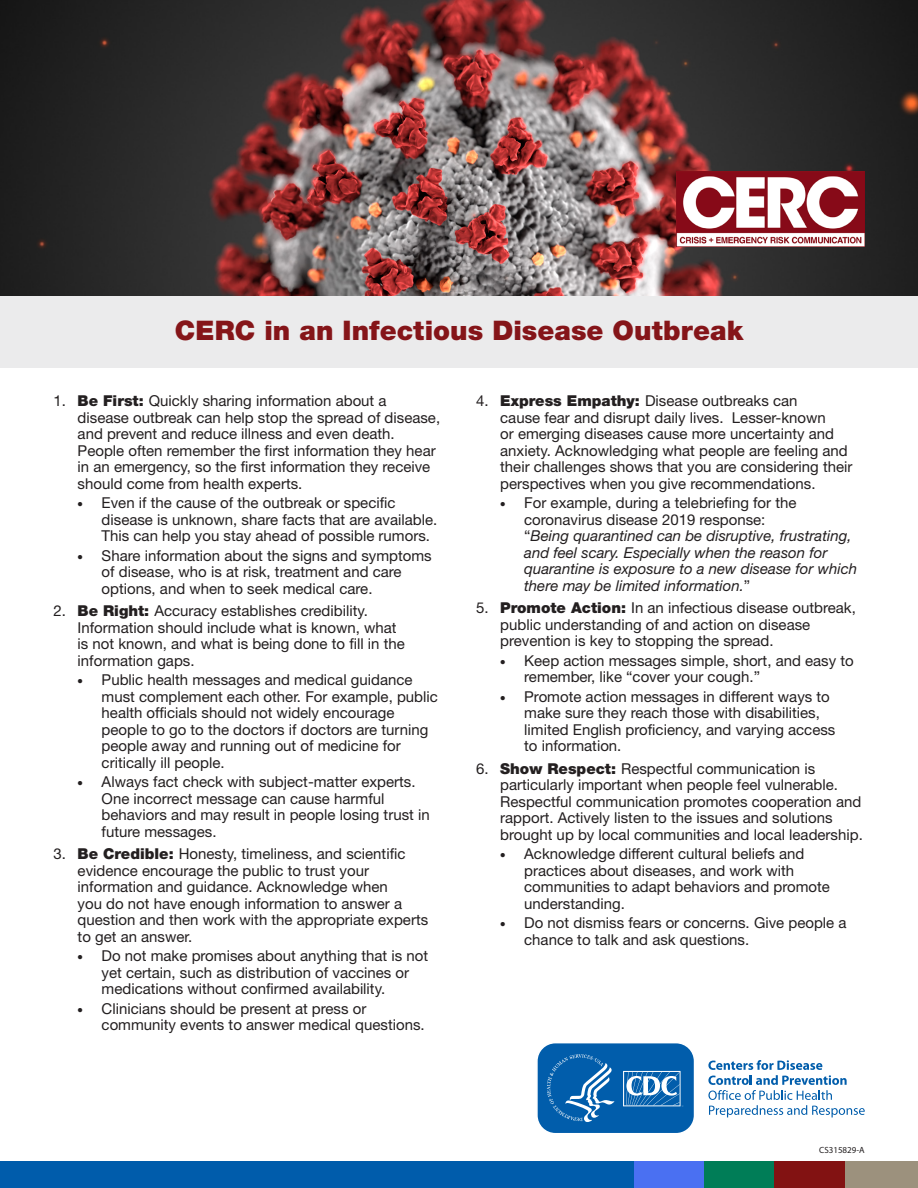
<style>
.page{position:relative;width:918px;height:1188px;background:#fff}
.page>*{position:absolute;margin:0;border:0;box-sizing:border-box;transform-origin:0 0}
.t1{font:900 27px "Helvetica Neue LT Std";letter-spacing:.005em;color:#851519}
.L1{font:15px/16.5px "Helvetica Neue LT Std";color:#231f20}
.L{font:15px/16.5px "Helvetica Neue LT Std";color:#231f20}
.L-2{font:italic 15px/16.5px "Helvetica Neue LT Std";color:#231f20}
.t2{font:9px "Myriad Pro";color:#231f20}
.s1{font-weight:900}
.s2{font-family:"Myriad Pro";font-weight:900}
.s3{font-family:"Myriad Pro";font-weight:900;font-style:normal}
.s4{font-style:normal}
</style>
<div class="page">
<div style="left:0;top:283px;width:918px;height:85px;background:#ebebec"></div>
<svg style="left:708px;top:1060px;width:157px;height:57px"></svg>
<svg style="left:537px;top:1043px;width:157px;height:90px;background:#2272b6"></svg>
<div style="left:0;top:1161px;width:915px;height:27px;background:#005cab"></div>
<div style="left:634px;top:1161px;width:71px;height:27px;background:#4a70f2"></div>
<div style="left:704px;top:1161px;width:70px;height:27px;background:#007d57"></div>
<div style="left:774px;top:1161px;width:71px;height:27px;background:#821212"></div>
<div style="left:845px;top:1161px;width:73px;height:27px;background:#9c917d"></div>
<img style="left:0;top:0;width:918px;height:296px">
<img style="left:677px;top:172px;width:188px;height:75px">
<h1 class="t1" style="left:175px;top:314px;width:570px">CERC in an Infectious Disease Outbreak</h1>
<p class="L1" style="left:78px;top:393px;width:364px;text-indent:-24px">1. <span class="s1">Be First:</span> Quickly sharing information about a disease outbreak can help stop the spread of disease, and prevent and reduce illness and even death.<br>People often remember the first information they hear in an emergency, so the first information they receive should come from health experts.</p>
<p class="L" style="left:102px;top:495px;width:337px;text-indent:-24px"><span class="s2">•</span> Even if the cause of the outbreak or specific disease is unknown, share facts that are available.<br>This can help you stay ahead of possible rumors.</p>
<p class="L" style="left:102px;top:547px;width:332px;text-indent:-24px"><span class="s2">•</span> Share information about the signs and symptoms of disease, who is at risk, treatment and care options, and when to seek medical care.</p>
<p class="L1" style="left:78px;top:603px;width:329px;text-indent:-24px">2. <span class="s1">Be Right:</span> Accuracy establishes credibility.<br>Information should include what is known, what is not known, and what is being done to fill in the information gaps.</p>
<p class="L" style="left:102px;top:672px;width:338px;text-indent:-24px"><span class="s2">•</span> Public health messages and medical guidance must complement each other. For example, public health officials should not widely encourage people to go to the doctors if doctors are turning people away and running out of medicine for critically ill people.</p>
<p class="L" style="left:102px;top:774px;width:330px;text-indent:-24px"><span class="s2">•</span> Always fact check with subject-matter experts.<br>One incorrect message can cause harmful behaviors and may result in people losing trust in future messages.</p>
<p class="L1" style="left:78px;top:846px;width:352px;text-indent:-24px">3. <span class="s1">Be Credible:</span> Honesty, timeliness, and scientific evidence encourage the public to trust your information and guidance. Acknowledge when<br>you do not have enough information to answer a question and then work with the appropriate experts to get an answer.</p>
<p class="L" style="left:102px;top:948px;width:328px;text-indent:-24px"><span class="s2">•</span> Do not make promises about anything that is not yet certain, such as distribution of vaccines or medications without confirmed availability.</p>
<p class="L" style="left:102px;top:1000px;width:325px;text-indent:-24px"><span class="s2">•</span> Clinicians should be present at press or community events to answer medical questions.</p>
<p class="L1" style="left:500px;top:393px;width:354px;text-indent:-24px">4. <span class="s1">Express Empathy:</span> Disease outbreaks can<br>cause fear and disrupt daily lives. Lesser-known<br>or emerging diseases cause more uncertainty and anxiety. Acknowledging what people are feeling and their challenges shows that you are considering their perspectives when you give recommendations.</p>
<p class="L-2" style="left:524px;top:495px;width:334px;text-indent:-24px"><span class="s3">•</span> <span class="s4">For example, during a telebriefing for the coronavirus disease 2019 response:<br>“</span>Being quarantined can be disruptive, frustrating, and feel scary. Especially when the reason for quarantine is exposure to a new disease for which there may be limited information.<span class="s4">”</span></p>
<p class="L1" style="left:500px;top:600px;width:357px;text-indent:-24px">5. <span class="s1">Promote Action:</span> In an infectious disease outbreak, public understanding of and action on disease prevention is key to stopping the spread.</p>
<p class="L" style="left:524px;top:652px;width:331px;text-indent:-24px"><span class="s2">•</span> Keep action messages simple, short, and easy to remember, like “cover your cough.”</p>
<p class="L" style="left:524px;top:688px;width:313px;text-indent:-24px"><span class="s2">•</span> Promote action messages in different ways to make sure they reach those with disabilities, limited English proficiency, and varying access to information.</p>
<p class="L1" style="left:500px;top:760px;width:364px;text-indent:-24px">6. <span class="s1">Show Respect:</span> Respectful communication is particularly important when people feel vulnerable.<br>Respectful communication promotes cooperation and rapport. Actively listen to the issues and solutions brought up by local communities and local leadership.</p>
<p class="L" style="left:524px;top:846px;width:307px;text-indent:-24px"><span class="s2">•</span> Acknowledge different cultural beliefs and practices about diseases, and work with communities to adapt behaviors and promote understanding.</p>
<p class="L" style="left:524px;top:915px;width:324px;text-indent:-24px"><span class="s2">•</span> Do not dismiss fears or concerns. Give people a chance to talk and ask questions.</p>
<p class="t2" style="left:819px;top:1145px;width:47px">CS315829-A</p>
</div>
